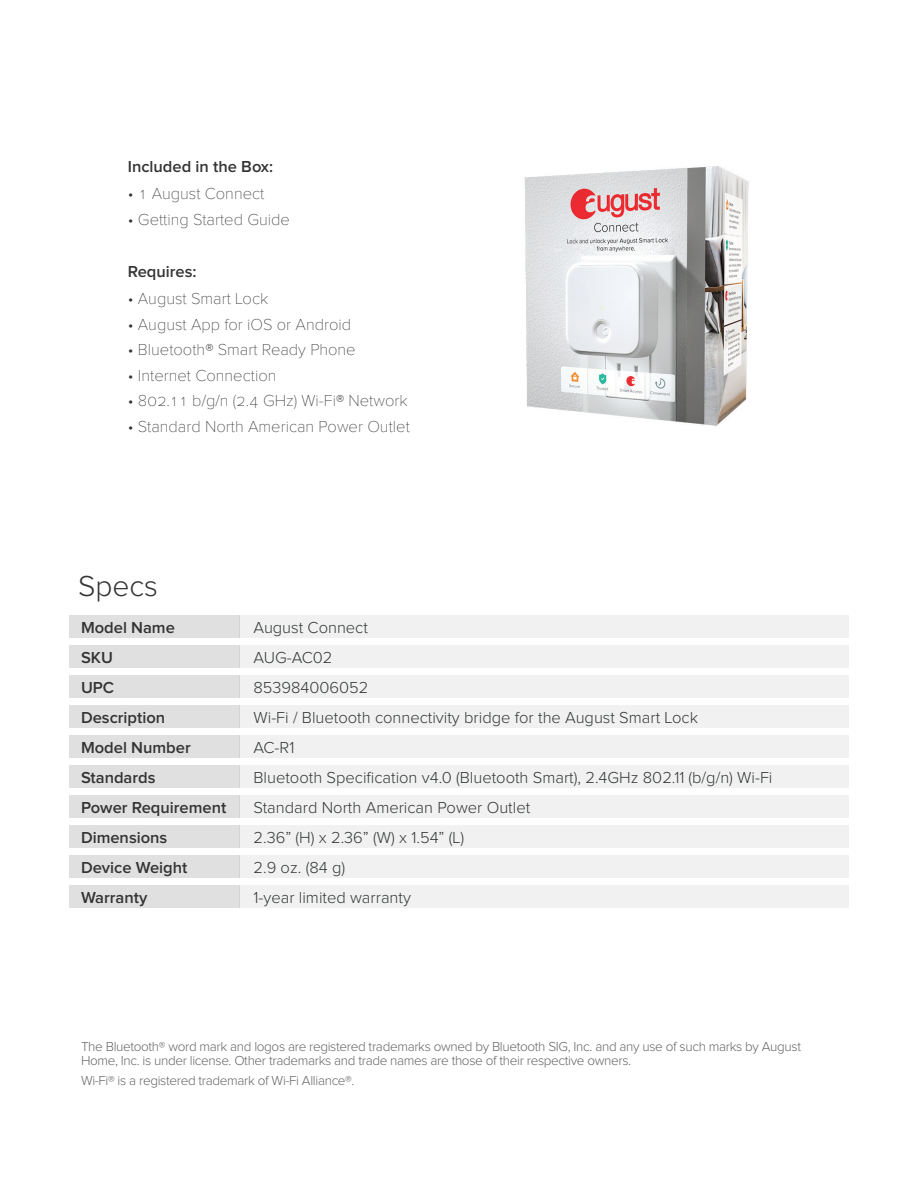
<style>
.page{position:relative;width:918px;height:1188px;background:#fff}
.page>*{position:absolute;margin:0;border:0;box-sizing:border-box;transform-origin:0 0}
.t1{font:300 30px "Proxima Nova";color:#333533}
.t2{font:300 16.5px "Proxima Nova";color:#333533}
.t3{font:100 16.5px "Proxima Nova";color:#333533}
.t4{font:600 16.5px "Proxima Nova";color:#333533}
.t5{font:300 13.5px/14.2px "Proxima Nova";letter-spacing:-.025em;color:#656666}
</style>
<div class="page">
<div style="left:239px;top:616px;width:610px;height:22px;background:#f1f1f1"></div>
<div style="left:239px;top:646px;width:610px;height:22px;background:#f1f1f1"></div>
<div style="left:239px;top:676px;width:610px;height:22px;background:#f1f1f1"></div>
<div style="left:239px;top:706px;width:610px;height:22px;background:#f1f1f1"></div>
<div style="left:239px;top:736px;width:610px;height:22px;background:#f1f1f1"></div>
<div style="left:239px;top:766px;width:610px;height:22px;background:#f1f1f1"></div>
<div style="left:239px;top:796px;width:610px;height:22px;background:#f1f1f1"></div>
<div style="left:239px;top:826px;width:610px;height:22px;background:#f1f1f1"></div>
<div style="left:239px;top:856px;width:610px;height:22px;background:#f1f1f1"></div>
<div style="left:239px;top:886px;width:610px;height:22px;background:#f1f1f1"></div>
<div style="left:69px;top:616px;width:170px;height:22px;background:#e0e0e0"></div>
<div style="left:69px;top:646px;width:170px;height:22px;background:#e0e0e0"></div>
<div style="left:69px;top:676px;width:170px;height:22px;background:#e0e0e0"></div>
<div style="left:69px;top:706px;width:170px;height:22px;background:#e0e0e0"></div>
<div style="left:69px;top:736px;width:170px;height:22px;background:#e0e0e0"></div>
<div style="left:69px;top:766px;width:170px;height:22px;background:#e0e0e0"></div>
<div style="left:69px;top:796px;width:170px;height:22px;background:#e0e0e0"></div>
<div style="left:69px;top:826px;width:170px;height:22px;background:#e0e0e0"></div>
<div style="left:69px;top:856px;width:170px;height:22px;background:#e0e0e0"></div>
<div style="left:69px;top:886px;width:170px;height:22px;background:#e0e0e0"></div>
<img style="left:524px;top:166px;width:225px;height:260px">
<p class="t4" style="left:128px;top:159px;width:147px">Included in the Box:</p>
<p class="t3" style="left:128px;top:185px;width:138px">• 1 August Connect</p>
<p class="t3" style="left:128px;top:210px;width:164px">• Getting Started Guide</p>
<p class="t4" style="left:128px;top:264px;width:70px">Requires:</p>
<p class="t3" style="left:128px;top:290px;width:142px">• August Smart Lock</p>
<p class="t3" style="left:128px;top:315px;width:225px">• August App for iOS or Android</p>
<p class="t3" style="left:128px;top:341px;width:229px">• Bluetooth® Smart Ready Phone</p>
<p class="t3" style="left:128px;top:366px;width:150px">• Internet Connection</p>
<p class="t3" style="left:128px;top:392px;width:281px">• 802.11 b/g/n (2.4 GHz) Wi-Fi® Network</p>
<p class="t3" style="left:128px;top:417px;width:284px">• Standard North American Power Outlet</p>
<h1 class="t1" style="left:78px;top:572px;width:82px">Specs</h1>
<p class="t4" style="left:81px;top:619px;width:95px">Model Name</p>
<p class="t2" style="left:254px;top:619px;width:116px">August Connect</p>
<p class="t4" style="left:81px;top:649px;width:33px">SKU</p>
<p class="t2" style="left:254px;top:649px;width:81px">AUG-AC02</p>
<p class="t4" style="left:81px;top:679px;width:35px">UPC</p>
<p class="t2" style="left:254px;top:679px;width:116px">853984006052</p>
<p class="t4" style="left:81px;top:709px;width:86px">Description</p>
<p class="t2" style="left:254px;top:709px;width:446px">Wi-Fi / Bluetooth connectivity bridge for the August Smart Lock</p>
<p class="t4" style="left:81px;top:739px;width:111px">Model Number</p>
<p class="t2" style="left:254px;top:739px;width:42px">AC-R1</p>
<p class="t4" style="left:81px;top:769px;width:76px">Standards</p>
<p class="t2" style="left:254px;top:769px;width:521px">Bluetooth Specification v4.0 (Bluetooth Smart), 2.4GHz 802.11 (b/g/n) Wi-Fi</p>
<p class="t4" style="left:81px;top:799px;width:147px">Power Requirement</p>
<p class="t2" style="left:254px;top:799px;width:278px">Standard North American Power Outlet</p>
<p class="t4" style="left:81px;top:829px;width:88px">Dimensions</p>
<p class="t2" style="left:254px;top:829px;width:212px">2.36” (H) x 2.36” (W) x 1.54” (L)</p>
<p class="t4" style="left:81px;top:859px;width:108px">Device Weight</p>
<p class="t2" style="left:254px;top:859px;width:93px">2.9 oz. (84 g)</p>
<p class="t4" style="left:81px;top:889px;width:68px">Warranty</p>
<p class="t2" style="left:254px;top:889px;width:159px">1-year limited warranty</p>
<p class="t5" style="left:81px;top:1040px;width:722px">The Bluetooth® word mark and logos are registered trademarks owned by Bluetooth SIG, Inc. and any use of such marks by August<br>Home, Inc. is under license. Other trademarks and trade names are those of their respective owners.</p>
<p class="t5" style="left:81px;top:1074px;width:275px">Wi-Fi® is a registered trademark of Wi-Fi Alliance®.</p>
</div>
